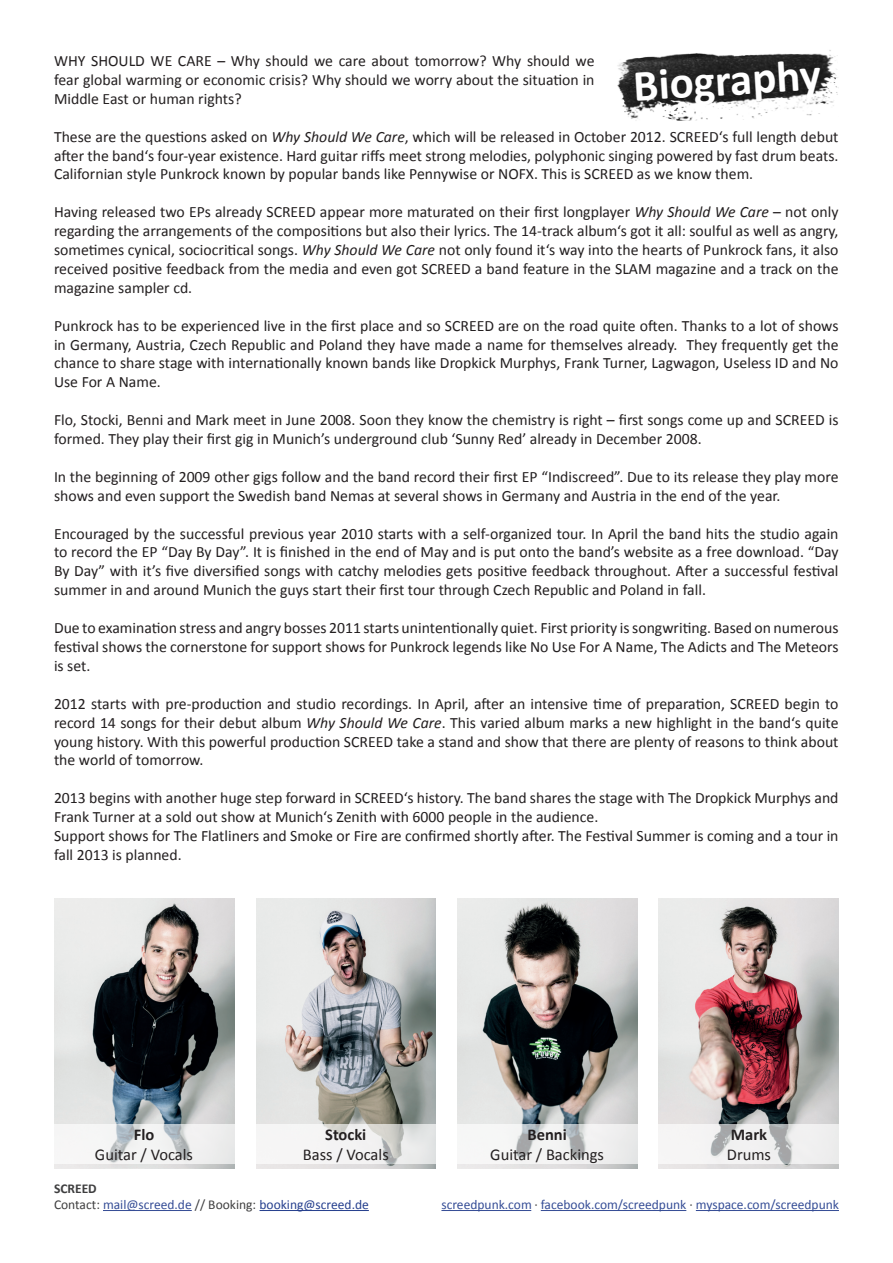
<style>
.page{position:relative;width:893px;height:1263px;background:#fff}
.page>*{position:absolute;margin:0;border:0;box-sizing:border-box;transform-origin:0 0}
.t1{font:700 45px "Calibri";color:#fff}
.t2{font:16.5px/19.8px "Calibri";color:#231f20;text-align:center}
.t3{font:15.75px/18.9px "Calibri";color:#231f20;text-align:justify}
.t4{font:13.5px "Calibri";color:#354d96}
.t5{font:13.5px "Calibri";color:#3e3e3f}
.t6{font:700 13.5px "Calibri";color:#3e3e3f}
.s1{font-style:italic}
.s2{font-weight:700}
.s3{color:#354d96}
.s4{color:#253f8e}
.s5{color:#3e3e3f}
</style>
<div class="page">
<img style="left:617px;top:50px;width:222px;height:71px">
<img style="left:257px;top:898px;width:179px;height:270px">
<img style="left:54px;top:898px;width:180px;height:270px">
<img style="left:457px;top:898px;width:180px;height:270px">
<img style="left:659px;top:898px;width:180px;height:270px">
<svg style="left:54px;top:1124px;width:180px;height:39px;fill:#f2f2f2"></svg>
<svg style="left:256px;top:1124px;width:180px;height:39px;fill:#f3f3f3"></svg>
<svg style="left:457px;top:1124px;width:180px;height:39px;fill:#f2f2f2"></svg>
<svg style="left:659px;top:1124px;width:180px;height:39px;fill:#f1f0f1"></svg>
<hr style="left:103px;top:1210px;width:89px;height:1px;background:#354d96">
<hr style="left:260px;top:1210px;width:109px;height:1px;background:#253f8e">
<hr style="left:441px;top:1210px;width:90px;height:1px;background:#354d96">
<hr style="left:541px;top:1210px;width:145px;height:1px;background:#354d96">
<hr style="left:696px;top:1210px;width:143px;height:1px;background:#354d96">
<p class="t3" style="left:54px;top:51px;width:542px">WHY SHOULD WE CARE – Why should we care about tomorrow? Why should we fear global warming or economic crisis? Why should we worry about the situation in Middle East or human rights?</p>
<p class="t3" style="left:54px;top:127px;width:786px">These are the questions asked on <span class="s1">Why Should We Care</span>, which will be released in October 2012. SCREED‘s full length debut after the band‘s four-year existence. Hard guitar riffs meet strong melodies, polyphonic singing powered by fast drum beats.<br>Californian style Punkrock known by popular bands like Pennywise or NOFX. This is SCREED as we know them.</p>
<p class="t3" style="left:54px;top:203px;width:786px">Having released two EPs already SCREED appear more maturated on their first longplayer <span class="s1">Why Should We Care</span> – not only regarding the arrangements of the compositions but also their lyrics. The 14-track album‘s got it all: soulful as well as angry, sometimes cynical, sociocritical songs. <span class="s1">Why Should We Care</span> not only found it‘s way into the hearts of Punkrock fans, it also received positive feedback from the media and even got SCREED a band feature in the SLAM magazine and a track on the magazine sampler cd.</p>
<p class="t3" style="left:54px;top:316px;width:786px">Punkrock has to be experienced live in the first place and so SCREED are on the road quite often. Thanks to a lot of shows in Germany, Austria, Czech Republic and Poland they have made a name for themselves already. They frequently get the chance to share stage with internationally known bands like Dropkick Murphys, Frank Turner, Lagwagon, Useless ID and No Use For A Name.</p>
<p class="t3" style="left:54px;top:411px;width:786px">Flo, Stocki, Benni and Mark meet in June 2008. Soon they know the chemistry is right – first songs come up and SCREED is formed. They play their first gig in Munich’s underground club ‘Sunny Red’ already in December 2008.</p>
<p class="t3" style="left:54px;top:467px;width:786px">In the beginning of 2009 other gigs follow and the band record their first EP “Indiscreed”. Due to its release they play more shows and even support the Swedish band Nemas at several shows in Germany and Austria in the end of the year.</p>
<p class="t3" style="left:54px;top:524px;width:786px">Encouraged by the successful previous year 2010 starts with a self-organized tour. In April the band hits the studio again to record the EP “Day By Day”. It is finished in the end of May and is put onto the band’s website as a free download. “Day By Day” with it’s five diversified songs with catchy melodies gets positive feedback throughout. After a successful festival summer in and around Munich the guys start their first tour through Czech Republic and Poland in fall.</p>
<p class="t3" style="left:54px;top:618px;width:786px">Due to examination stress and angry bosses 2011 starts unintentionally quiet. First priority is songwriting. Based on numerous festival shows the cornerstone for support shows for Punkrock legends like No Use For A Name, The Adicts and The Meteors is set.</p>
<p class="t3" style="left:54px;top:694px;width:786px">2012 starts with pre-production and studio recordings. In April, after an intensive time of preparation, SCREED begin to record 14 songs for their debut album <span class="s1">Why Should We Care</span>. This varied album marks a new highlight in the band‘s quite young history. With this powerful production SCREED take a stand and show that there are plenty of reasons to think about the world of tomorrow.</p>
<p class="t3" style="left:54px;top:789px;width:786px">2013 begins with another huge step forward in SCREED‘s history. The band shares the stage with The Dropkick Murphys and<br>Frank Turner at a sold out show at Munich‘s Zenith with 6000 people in the audience.</p>
<p class="t3" style="left:54px;top:826px;width:786px">Support shows for The Flatliners and Smoke or Fire are confirmed shortly after. The Festival Summer is coming and a tour in fall 2013 is planned.</p>
<p class="t1" style="left:631px;top:58px;width:189px;rotate:-4deg">Biography</p>
<p class="t2" style="left:95px;top:1125px;width:100px"><span class="s2">Flo<br></span>Guitar / Vocals</p>
<p class="t2" style="left:303px;top:1125px;width:87px"><span class="s2">Stocki<br></span>Bass / Vocals</p>
<p class="t2" style="left:490px;top:1125px;width:115px"><span class="s2">Benni<br></span>Guitar / Backings</p>
<p class="t2" style="left:727px;top:1125px;width:46px;text-align:left"><span class="s2">Mark<br></span>Drums</p>
<p class="t6" style="left:54px;top:1180px;width:44px">SCREED</p>
<p class="t5" style="left:54px;top:1196px;width:316px">Contact: <span class="s3">mail@screed.de</span> // Booking: <span class="s4">booking@screed.de</span></p>
<p class="t4" style="left:441px;top:1196px;width:399px">screedpunk.com <span class="s5">·</span> facebook.com/screedpunk <span class="s5">·</span> myspace.com/screedpunk</p>
</div>
